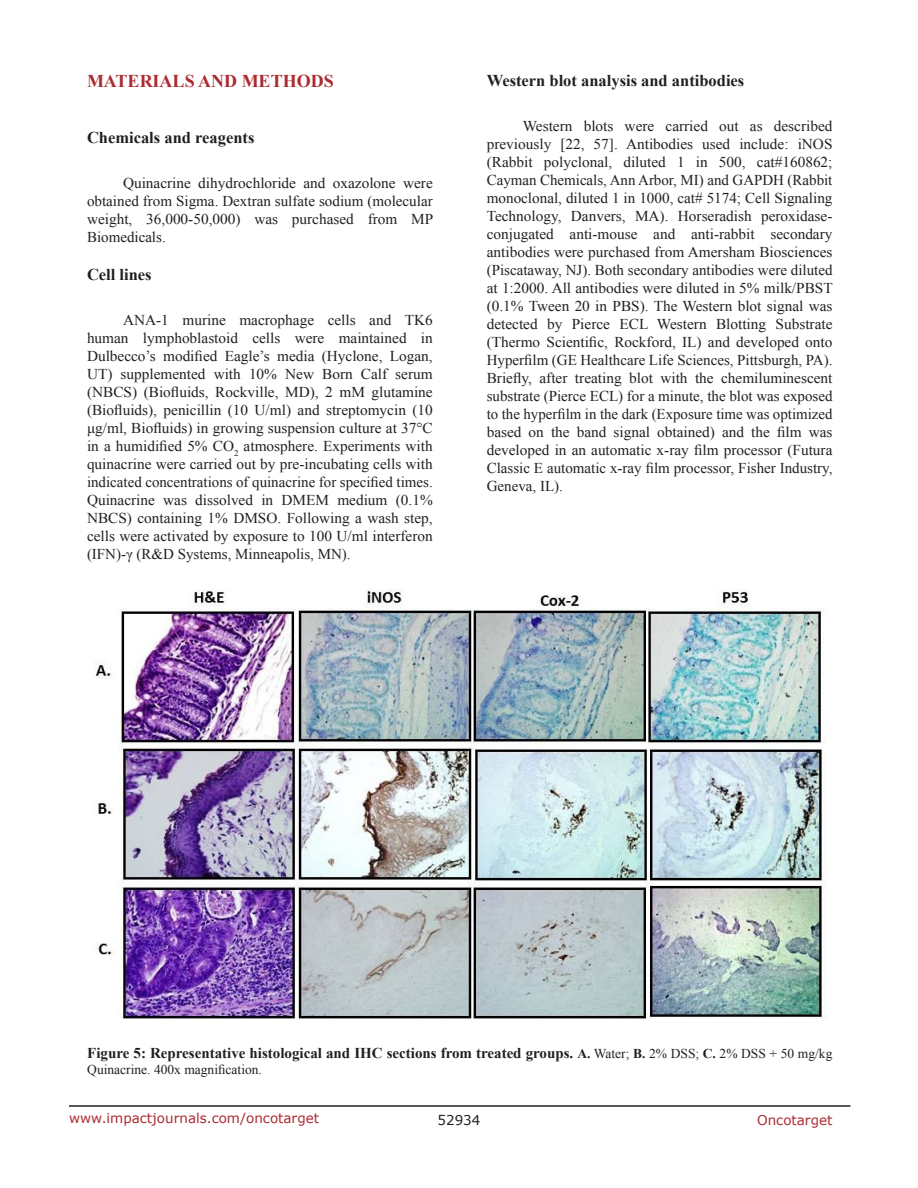
<style>
.page{position:relative;width:918px;height:1188px;background:#fff}
.page>*{position:absolute;margin:0;border:0;box-sizing:border-box;transform-origin:0 0}
.Heading{font:700 18px "Times New Roman";color:#ac2b31}
.SubHeading{font:700 16.5px "Times New Roman";color:#221f22}
.BodyText{font:15px/18px "Times New Roman";color:#221f22;text-align:justify}
.FigureText{font:700 15px "Times New Roman";color:#221f22}
.t1{font:13.5px "Verdana";color:#ac2b31}
.FigureText-2{font:13.5px "Times New Roman";color:#221f22}
.t2{font:13.5px "Verdana";color:#221f22}
.s1{font-size:13.5px}
.s2{font-weight:400;font-size:13.5px}
</style>
<div class="page">
<hr style="left:69px;top:1105px;width:781px;height:2px;background:#231f20">
<img style="left:95px;top:590px;width:730px;height:429px">
<p class="Heading" style="left:87px;top:69px;width:248px">MATERIALS AND METHODS</p>
<p class="SubHeading" style="left:87px;top:126px;width:169px">Chemicals and reagents</p>
<p class="BodyText" style="left:87px;top:174px;width:348px;text-indent:36px">Quinacrine dihydrochloride and oxazolone were obtained from Sigma. Dextran sulfate sodium (molecular weight, 36,000-50,000) was purchased from MP Biomedicals.</p>
<p class="SubHeading" style="left:87px;top:263px;width:66px">Cell lines</p>
<p class="BodyText" style="left:87px;top:311px;width:347px;text-indent:36px">ANA-1 murine macrophage cells and TK6 human lymphoblastoid cells were maintained in Dulbecco’s modified Eagle’s media (Hyclone, Logan, UT) supplemented with 10% New Born Calf serum (NBCS) (Biofluids, Rockville, MD), 2 mM glutamine (Biofluids), penicillin (10 U/ml) and streptomycin (10 μg/ml, Biofluids) in growing suspension culture at 37°C in a humidified 5% CO<sub>2</sub> atmosphere. Experiments with quinacrine were carried out by pre-incubating cells with indicated concentrations of quinacrine for specified times.<br>Quinacrine was dissolved in DMEM medium (0.1% NBCS) containing 1% DMSO. Following a wash step, cells were activated by exposure to 100 U/ml interferon (IFN)-γ (R&amp;D Systems, Minneapolis, MN).</p>
<p class="SubHeading" style="left:487px;top:69px;width:259px">Western blot analysis and antibodies</p>
<p class="BodyText" style="left:487px;top:117px;width:348px;text-indent:36px">Western blots were carried out as described previously [22, 57]. Antibodies used include: iNOS (Rabbit polyclonal, diluted 1 in 500, cat#160862; Cayman Chemicals, Ann Arbor, MI) and GAPDH (Rabbit monoclonal, diluted 1 in 1000, cat# 5174; Cell Signaling Technology, Danvers, MA). Horseradish peroxidase&shy;conjugated anti-mouse and anti-rabbit secondary antibodies were purchased from Amersham Biosciences (Piscataway, NJ). Both secondary antibodies were diluted at 1:2000. All antibodies were diluted in 5% milk/PBST (0.1% Tween 20 in PBS). The Western blot signal was detected by Pierce ECL Western Blotting Substrate (Thermo Scientific, Rockford, IL) and developed onto Hyperfilm (GE Healthcare Life Sciences, Pittsburgh, PA).<br>Briefly, after treating blot with the chemiluminescent substrate (Pierce ECL) for a minute, the blot was exposed to the hyperfilm in the dark (Exposure time was optimized based on the band signal obtained) and the film was developed in an automatic x-ray film processor (Futura Classic E automatic x-ray film processor, Fisher Industry, Geneva, IL).</p>
<p class="FigureText" style="left:87px;top:1043px;width:747px">Figure 5: Representative histological and IHC sections from treated groups. <span class="s1">A.</span> <span class="s2">Water;</span> <span class="s1">B.</span> <span class="s2">2% DSS;</span> <span class="s1">C.</span> <span class="s2">2% DSS + 50 mg/kg</span></p>
<p class="FigureText-2" style="left:87px;top:1061px;width:176px">Quinacrine. 400x magnification.</p>
<p class="t1" style="left:69px;top:1109px;width:252px">www.impactjournals.com/oncotarget</p>
<p class="t2" style="left:438px;top:1111px;width:44px">52934</p>
<p class="t1" style="left:757px;top:1111px;width:77px">Oncotarget</p>
</div>
